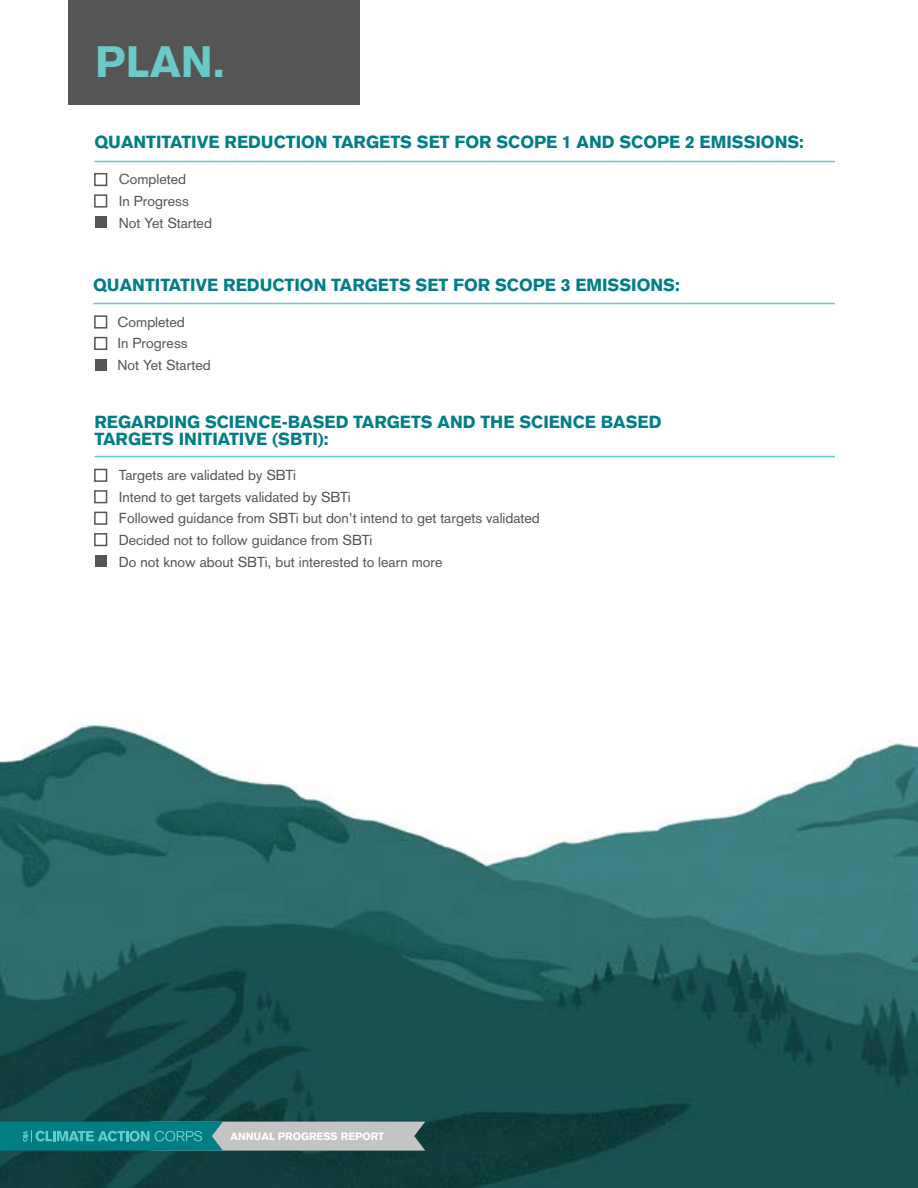
<style>
.page{position:relative;width:918px;height:1188px;background:#fff}
.page>*{position:absolute;margin:0;border:0;box-sizing:border-box;transform-origin:0 0}
.t1{font:900 43.2px "Akzidenz Grotesk";color:#6ac9c9}
.t2{font:900 17.25px/17.2px "Akzidenz Grotesk";color:#007e86}
.t3{font:14.25px/21.8px "Akzidenz Grotesk";color:#555}
.t4{font:900 10.5px "Akzidenz Grotesk";color:#fff}
</style>
<div class="page">
<img style="left:0;top:724px;width:918px;height:464px">
<hr style="left:93px;top:303px;width:742px;height:1px;background:#6ac9c9">
<hr style="left:95px;top:161px;width:740px;height:1px;background:#6ac9c9">
<hr style="left:95px;top:456px;width:740px;height:1px;background:#6ac9c9">
<div style="left:68px;top:0;width:292px;height:105px;background:#555"></div>
<div style="left:94px;top:173px;width:13px;height:13px;border:2px solid #555"></div>
<div style="left:95px;top:217px;width:12px;height:11px;background:#555"></div>
<div style="left:94px;top:194px;width:13px;height:14px;border:2px solid #555"></div>
<div style="left:94px;top:315px;width:13px;height:14px;border:2px solid #555"></div>
<div style="left:95px;top:359px;width:12px;height:12px;background:#555"></div>
<div style="left:94px;top:337px;width:13px;height:13px;border:2px solid #555"></div>
<div style="left:94px;top:469px;width:13px;height:13px;border:2px solid #555"></div>
<div style="left:94px;top:512px;width:13px;height:13px;border:2px solid #555"></div>
<div style="left:94px;top:490px;width:13px;height:13px;border:2px solid #555"></div>
<div style="left:94px;top:533px;width:13px;height:13px;border:2px solid #555"></div>
<div style="left:95px;top:555px;width:12px;height:12px;background:#555"></div>
<svg style="left:0;top:1122px;width:425px;height:29px;background:#64a2a6"></svg>
<h1 class="t1" style="left:95px;top:36px;width:131px">PLAN.</h1>
<p class="t2" style="left:94px;top:133px;width:711px">QUANTITATIVE REDUCTION TARGETS SET FOR SCOPE 1 AND SCOPE 2 EMISSIONS:</p>
<p class="t3" style="left:119px;top:168px;width:95px">Completed<br>In Progress<br>Not Yet Started</p>
<p class="t2" style="left:93px;top:276px;width:588px">QUANTITATIVE REDUCTION TARGETS SET FOR SCOPE 3 EMISSIONS:</p>
<p class="t3" style="left:118px;top:311px;width:95px">Completed<br>In Progress<br>Not Yet Started</p>
<p class="t2" style="left:94px;top:413px;width:569px">REGARDING SCIENCE-BASED TARGETS AND THE SCIENCE BASED<br>TARGETS INITIATIVE (SBTI):</p>
<p class="t3" style="left:119px;top:464px;width:423px">Targets are validated by SBTi<br>Intend to get targets validated by SBTi<br>Followed guidance from SBTi but don’t intend to get targets validated Decided not to follow guidance from SBTi<br>Do not know about SBTi, but interested to learn more</p>
<p class="t4" style="left:231px;top:1130px;width:155px">ANNUAL PROGRESS REPORT</p>
</div>
